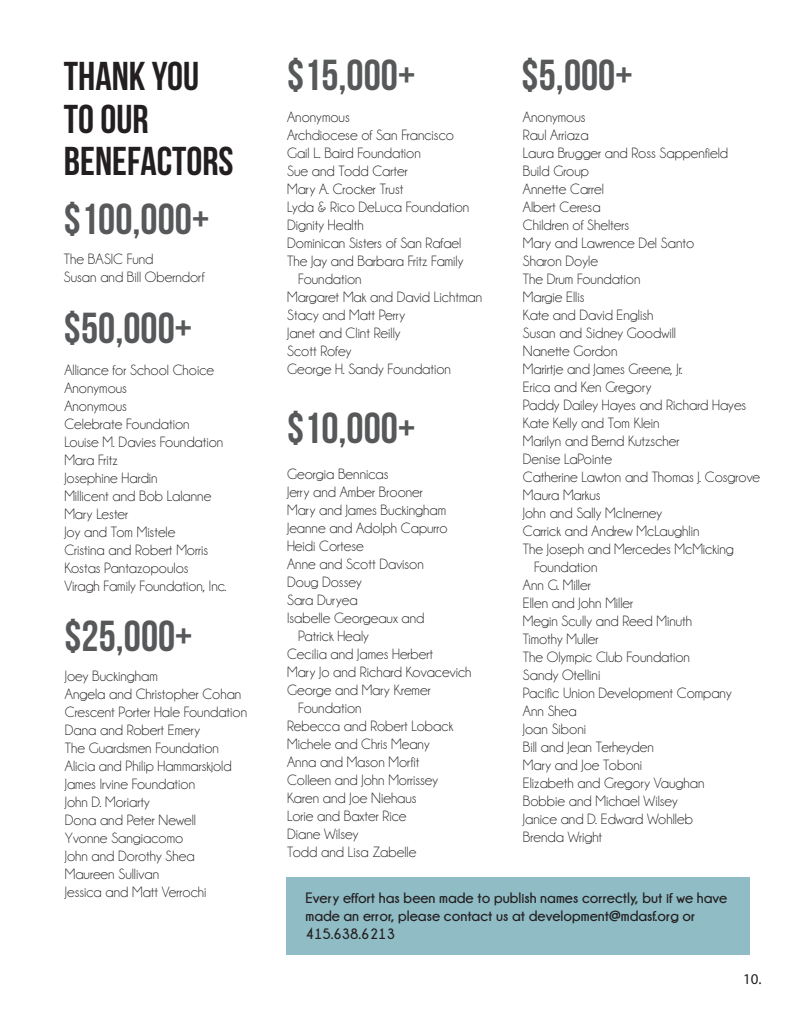
<style>
.page{position:relative;width:810px;height:1035px;background:#fff}
.page>*{position:absolute;margin:0;border:0;box-sizing:border-box;transform-origin:0 0}
.t1{font:43.25px "Bebas Neue";color:#57585a}
.t2{font:40.25px/42.5px "Bebas Neue";color:#231f20}
.t3{font:15px/18px "Champagne&Limousines";color:#231f20}
.t4{font:700 15px/18px "Champagne&Limousines";color:#231f20}
.t5{font:15px "Myriad Pro";color:#231f20}
</style>
<div class="page">
<div style="left:287px;top:877px;width:463px;height:78px;background:#90bcc5"></div>
<h2 class="t2" style="left:64px;top:55px;width:171px">THANK YOU<br>TO OUR<br>BENEFACTORS</h2>
<h1 class="t1" style="left:64px;top:196px;width:147px">$100,000+</h1>
<p class="t3" style="left:64px;top:250px;width:142px">The BASIC Fund<br>Susan and Bill Oberndorf</p>
<h1 class="t1" style="left:64px;top:304px;width:130px">$50,000+</h1>
<p class="t3" style="left:64px;top:362px;width:164px">Alliance for School Choice<br>Anonymous<br>Anonymous<br>Celebrate Foundation<br>Louise M. Davies Foundation<br>Mara Fritz<br>Josephine Hardin<br>Millicent and Bob Lalanne<br>Mary Lester<br>Joy and Tom Mistele<br>Cristina and Robert Morris<br>Kostas Pantazopoulos<br>Viragh Family Foundation, Inc.</p>
<h1 class="t1" style="left:64px;top:612px;width:130px">$25,000+</h1>
<p class="t3" style="left:65px;top:667px;width:184px">Joey Buckingham<br>Angela and Christopher Cohan<br>Crescent Porter Hale Foundation<br>Dana and Robert Emery<br>The Guardsmen Foundation<br>Alicia and Philip Hammarskjold<br>James Irvine Foundation<br>John D. Moriarty<br>Dona and Peter Newell<br>Yvonne Sangiacomo<br>John and Dorothy Shea<br>Maureen Sullivan<br>Jessica and Matt Verrochi</p>
<h1 class="t1" style="left:287px;top:52px;width:130px">$15,000+</h1>
<p class="t3" style="left:287px;top:108px;width:64px">Anonymous</p>
<p class="t3" style="left:287px;top:126px;width:168px">Archdiocese of San Francisco</p>
<p class="t3" style="left:287px;top:144px;width:135px">Gail L. Baird Foundation</p>
<p class="t3" style="left:287px;top:162px;width:122px">Sue and Todd Carter</p>
<p class="t3" style="left:287px;top:180px;width:118px">Mary A. Crocker Trust</p>
<p class="t3" style="left:287px;top:198px;width:184px">Lyda &amp; Rico DeLuca Foundation</p>
<p class="t3" style="left:287px;top:216px;width:78px">Dignity Health</p>
<p class="t3" style="left:287px;top:234px;width:176px">Dominican Sisters of San Rafael</p>
<p class="t3" style="left:287px;top:252px;width:178px">The Jay and Barbara Fritz Family</p>
<p class="t3" style="left:298px;top:270px;width:65px">Foundation</p>
<p class="t3" style="left:287px;top:288px;width:197px">Margaret Mak and David Lichtman</p>
<p class="t3" style="left:287px;top:306px;width:120px">Stacy and Matt Perry</p>
<p class="t3" style="left:287px;top:324px;width:115px">Janet and Clint Reilly</p>
<p class="t3" style="left:287px;top:342px;width:66px">Scott Rofey</p>
<p class="t3" style="left:287px;top:360px;width:165px">George H. Sandy Foundation</p>
<h1 class="t1" style="left:287px;top:404px;width:130px">$10,000+</h1>
<p class="t3" style="left:287px;top:465px;width:103px">Georgia Bennicas</p>
<p class="t3" style="left:287px;top:483px;width:137px">Jerry and Amber Brooner</p>
<p class="t3" style="left:287px;top:501px;width:161px">Mary and James Buckingham</p>
<p class="t3" style="left:287px;top:519px;width:162px">Jeanne and Adolph Capurro</p>
<p class="t3" style="left:287px;top:537px;width:78px">Heidi Cortese</p>
<p class="t3" style="left:287px;top:555px;width:138px">Anne and Scott Davison</p>
<p class="t3" style="left:287px;top:573px;width:76px">Doug Dossey</p>
<p class="t3" style="left:287px;top:591px;width:72px">Sara Duryea</p>
<p class="t3" style="left:287px;top:609px;width:139px">Isabelle Georgeaux and</p>
<p class="t3" style="left:298px;top:627px;width:72px">Patrick Healy</p>
<p class="t3" style="left:287px;top:645px;width:148px">Cecilia and James Herbert</p>
<p class="t3" style="left:287px;top:663px;width:186px">Mary Jo and Richard Kovacevich</p>
<p class="t3" style="left:287px;top:681px;width:145px">George and Mary Kremer</p>
<p class="t3" style="left:298px;top:699px;width:65px">Foundation</p>
<p class="t3" style="left:287px;top:717px;width:168px">Rebecca and Robert Loback</p>
<p class="t3" style="left:287px;top:735px;width:144px">Michele and Chris Meany</p>
<p class="t3" style="left:287px;top:753px;width:134px">Anna and Mason Morfit</p>
<p class="t3" style="left:287px;top:771px;width:153px">Colleen and John Morrissey</p>
<p class="t3" style="left:287px;top:789px;width:131px">Karen and Joe Niehaus</p>
<p class="t3" style="left:287px;top:807px;width:121px">Lorie and Baxter Rice</p>
<p class="t3" style="left:287px;top:825px;width:73px">Diane Wilsey</p>
<p class="t3" style="left:287px;top:843px;width:131px">Todd and Lisa Zabelle</p>
<h1 class="t1" style="left:522px;top:52px;width:112px">$5,000+</h1>
<p class="t3" style="left:523px;top:108px;width:64px">Anonymous</p>
<p class="t3" style="left:523px;top:126px;width:67px">Raul Arriaza</p>
<p class="t3" style="left:523px;top:144px;width:207px">Laura Brugger and Ross Sappenfield</p>
<p class="t3" style="left:523px;top:162px;width:68px">Build Group</p>
<p class="t3" style="left:523px;top:180px;width:83px">Annette Carrel</p>
<p class="t3" style="left:523px;top:198px;width:79px">Albert Ceresa</p>
<p class="t3" style="left:523px;top:216px;width:108px">Children of Shelters</p>
<p class="t3" style="left:523px;top:234px;width:173px">Mary and Lawrence Del Santo</p>
<p class="t3" style="left:523px;top:252px;width:77px">Sharon Doyle</p>
<p class="t3" style="left:523px;top:270px;width:119px">The Drum Foundation</p>
<p class="t3" style="left:523px;top:288px;width:63px">Margie Ellis</p>
<p class="t3" style="left:523px;top:306px;width:132px">Kate and David English</p>
<p class="t3" style="left:523px;top:324px;width:155px">Susan and Sidney Goodwill</p>
<p class="t3" style="left:523px;top:342px;width:96px">Nanette Gordon</p>
<p class="t3" style="left:523px;top:360px;width:161px">Marirtje and James Greene, Jr.</p>
<p class="t3" style="left:523px;top:378px;width:130px">Erica and Ken Gregory</p>
<p class="t3" style="left:523px;top:396px;width:225px">Paddy Dailey Hayes and Richard Hayes</p>
<p class="t3" style="left:523px;top:414px;width:138px">Kate Kelly and Tom Klein</p>
<p class="t3" style="left:523px;top:432px;width:158px">Marilyn and Bernd Kutzscher</p>
<p class="t3" style="left:523px;top:450px;width:91px">Denise LaPointe</p>
<p class="t3" style="left:523px;top:468px;width:239px">Catherine Lawton and Thomas J. Cosgrove</p>
<p class="t3" style="left:523px;top:486px;width:79px">Maura Markus</p>
<p class="t3" style="left:523px;top:504px;width:141px">John and Sally McInerney</p>
<p class="t3" style="left:523px;top:522px;width:178px">Carrick and Andrew McLaughlin</p>
<p class="t3" style="left:523px;top:540px;width:212px">The Joseph and Mercedes McMicking</p>
<p class="t3" style="left:534px;top:558px;width:65px">Foundation</p>
<p class="t3" style="left:523px;top:576px;width:69px">Ann G. Miller</p>
<p class="t3" style="left:523px;top:594px;width:112px">Ellen and John Miller</p>
<p class="t3" style="left:523px;top:612px;width:171px">Megin Scully and Reed Minuth</p>
<p class="t3" style="left:523px;top:630px;width:77px">Timothy Muller</p>
<p class="t3" style="left:523px;top:648px;width:169px">The Olympic Club Foundation</p>
<p class="t3" style="left:523px;top:666px;width:79px">Sandy Otellini</p>
<p class="t3" style="left:523px;top:684px;width:210px">Pacific Union Development Company</p>
<p class="t3" style="left:523px;top:702px;width:55px">Ann Shea</p>
<p class="t3" style="left:523px;top:720px;width:65px">Joan Siboni</p>
<p class="t3" style="left:523px;top:738px;width:133px">Bill and Jean Terheyden</p>
<p class="t3" style="left:523px;top:756px;width:121px">Mary and Joe Toboni</p>
<p class="t3" style="left:523px;top:774px;width:183px">Elizabeth and Gregory Vaughan</p>
<p class="t3" style="left:523px;top:792px;width:156px">Bobbie and Michael Wilsey</p>
<p class="t3" style="left:523px;top:810px;width:172px">Janice and D. Edward Wohlleb</p>
<p class="t3" style="left:523px;top:828px;width:81px">Brenda Wright</p>
<p class="t4" style="left:305px;top:889px;width:423px">Every effort has been made to publish names correctly, but if we have made an error, please contact us at development@mdasf.org or<br>415.638.6213</p>
<p class="t5" style="left:743px;top:970px;width:20px">10.</p>
</div>
